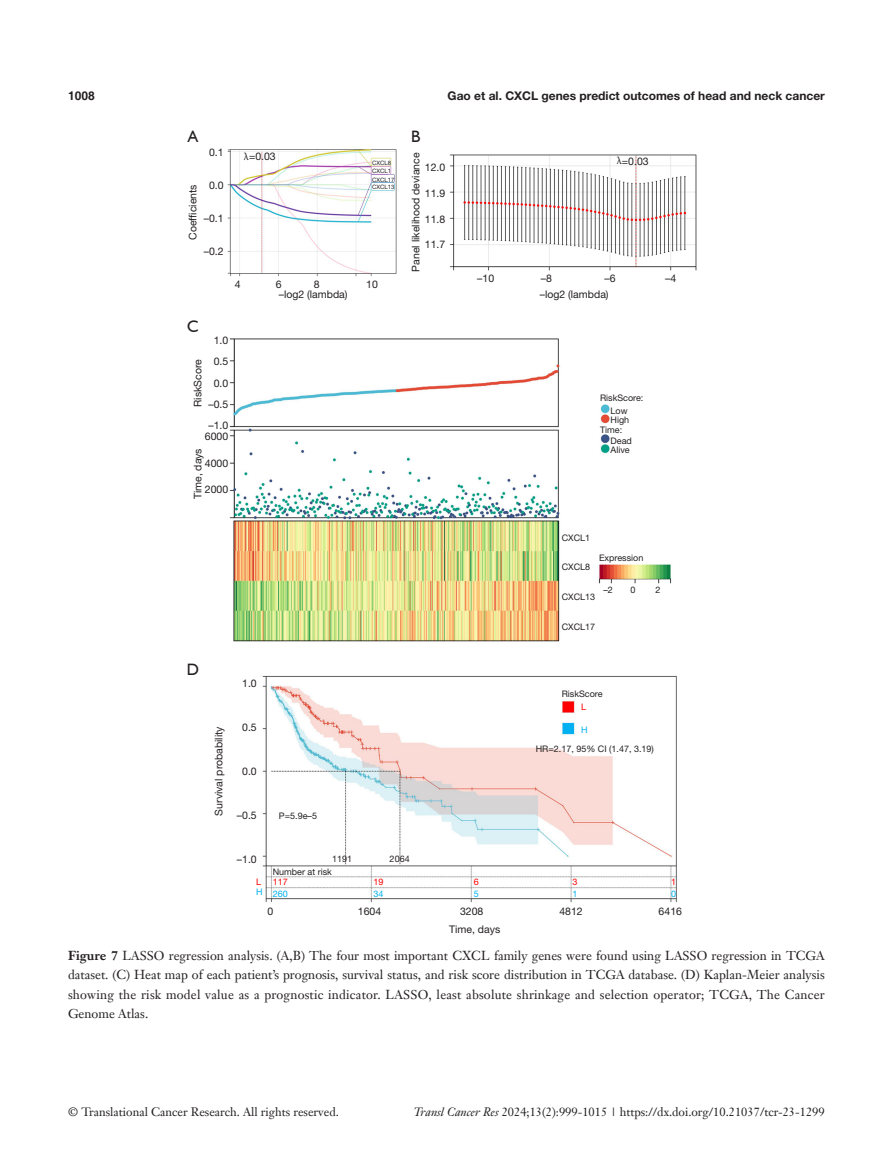
<style>
.page{position:relative;width:893px;height:1170px;background:#fff}
.page>*{position:absolute;margin:0;border:0;box-sizing:border-box;transform-origin:0 0}
.Cite{font:16.5px "Humanist 521 BT";color:#231f20}
.四级标题粗斜_上下不空行{font:12.75px/19.5px "Janson Text LT";letter-spacing:.015em;color:#231f20;text-align:justify}
.t1{font:12px "Janson Text LT";color:#231f20}
.t2{font:700 12px "Helvetica Neue LT Pro";color:#231f20}
.t3{font:700 12px "Helvetica";color:#231f20}
.B-References{font:10.5px "Helvetica Neue LT Pro";color:#231f20}
.B-References-2{font:9px "Helvetica Neue LT Pro";color:#231f20}
.B-References-3{font:9px "Helvetica Neue LT Pro";color:#fe0000}
.B-References-4{font:9px "Helvetica Neue LT Pro";color:#01b0f1}
.B-References-5{font:6px "Helvetica Neue LT Pro";color:#231f20}
.s1{font-family:"Minion Pro"}
.s2{font-weight:700}
.s3{font-style:italic}
</style>
<div class="page">
<img style="left:227px;top:149px;width:470px;height:493px">
<img style="left:262px;top:675px;width:415px;height:227px">
<p class="t3" style="left:68px;top:88px;width:28px">1008</p>
<p class="t2" style="left:448px;top:88px;width:379px">Gao et al. CXCL genes predict outcomes of head and neck cancer</p>
<p class="Cite" style="left:188px;top:126px;width:12px">A</p>
<p class="B-References" style="left:209px;top:145px;width:16px">0.1</p>
<p class="B-References" style="left:209px;top:179px;width:16px">0.0</p>
<p class="B-References" style="left:204px;top:212px;width:21px">–0.1</p>
<p class="B-References" style="left:204px;top:245px;width:21px">–0.2</p>
<p class="B-References" style="left:186px;top:240px;width:57px;rotate:-90deg">Coefficients</p>
<p class="Cite" style="left:187px;top:316px;width:13px">C</p>
<p class="B-References" style="left:244px;top:150px;width:33px"><span class="s1">λ</span>=0.03</p>
<p class="Cite" style="left:411px;top:126px;width:11px">B</p>
<p class="B-References" style="left:409px;top:271px;width:120px;rotate:-90deg">Panel likelihood deviance</p>
<p class="B-References-5" style="left:372px;top:159px;width:21px">CXCL8</p>
<p class="B-References" style="left:617px;top:154px;width:33px"><span class="s1">λ</span>=0.03</p>
<p class="B-References" style="left:425px;top:160px;width:22px">12.0</p>
<p class="B-References" style="left:425px;top:186px;width:22px">11.9</p>
<p class="B-References" style="left:425px;top:212px;width:22px">11.8</p>
<p class="B-References" style="left:425px;top:238px;width:22px">11.7</p>
<p class="B-References-5" style="left:372px;top:167px;width:21px">CXCL1</p>
<p class="B-References-5" style="left:372px;top:176px;width:24px">CXCL17</p>
<p class="B-References-5" style="left:372px;top:183px;width:24px">CXCL13</p>
<p class="B-References" style="left:235px;top:277px;width:7px">4</p>
<p class="B-References" style="left:276px;top:277px;width:7px">6</p>
<p class="B-References" style="left:314px;top:277px;width:7px">8</p>
<p class="B-References" style="left:366px;top:277px;width:13px">10</p>
<p class="B-References" style="left:477px;top:272px;width:18px">–10</p>
<p class="B-References" style="left:541px;top:272px;width:13px">–8</p>
<p class="B-References" style="left:605px;top:272px;width:13px">–6</p>
<p class="B-References" style="left:665px;top:272px;width:13px">–4</p>
<p class="B-References" style="left:279px;top:288px;width:70px">–log2 (lambda)</p>
<p class="B-References" style="left:540px;top:288px;width:70px">–log2 (lambda)</p>
<p class="B-References" style="left:214px;top:334px;width:16px">1.0</p>
<p class="B-References" style="left:214px;top:355px;width:16px">0.5</p>
<p class="B-References" style="left:214px;top:376px;width:16px">0.0</p>
<p class="B-References" style="left:208px;top:397px;width:21px">–0.5</p>
<p class="B-References" style="left:208px;top:419px;width:21px">–1.0</p>
<p class="B-References" style="left:191px;top:406px;width:49px;rotate:-90deg">RiskScore</p>
<p class="B-References" style="left:205px;top:430px;width:25px">6000</p>
<p class="B-References" style="left:205px;top:456px;width:25px">4000</p>
<p class="B-References" style="left:205px;top:483px;width:25px">2000</p>
<p class="B-References" style="left:191px;top:499px;width:53px;rotate:-90deg">Time, days</p>
<p class="B-References-2" style="left:600px;top:392px;width:45px">RiskScore:</p>
<p class="B-References-2" style="left:611px;top:405px;width:18px">Low</p>
<p class="B-References-2" style="left:611px;top:414px;width:20px">High</p>
<p class="B-References-2" style="left:611px;top:435px;width:23px">Dead</p>
<p class="B-References-2" style="left:611px;top:444px;width:21px">Alive</p>
<p class="B-References-2" style="left:600px;top:424px;width:24px">Time:</p>
<p class="Cite" style="left:187px;top:659px;width:14px">D</p>
<p class="B-References-2" style="left:562px;top:532px;width:30px">CXCL1</p>
<p class="B-References-2" style="left:599px;top:552px;width:46px">Expression</p>
<p class="B-References-2" style="left:603px;top:584px;width:11px">–2</p>
<p class="B-References-2" style="left:630px;top:584px;width:7px">0</p>
<p class="B-References-2" style="left:655px;top:584px;width:7px">2</p>
<p class="B-References-2" style="left:562px;top:561px;width:30px">CXCL8</p>
<p class="B-References-2" style="left:562px;top:591px;width:35px">CXCL13</p>
<p class="B-References-2" style="left:562px;top:621px;width:35px">CXCL17</p>
<p class="B-References" style="left:212px;top:815px;width:91px;rotate:-90deg">Survival probability</p>
<p class="B-References" style="left:242px;top:676px;width:16px">1.0</p>
<p class="B-References" style="left:242px;top:720px;width:16px">0.5</p>
<p class="B-References" style="left:242px;top:764px;width:16px">0.0</p>
<p class="B-References" style="left:237px;top:808px;width:21px">–0.5</p>
<p class="B-References" style="left:237px;top:852px;width:21px">–1.0</p>
<p class="B-References-3" style="left:256px;top:876px;width:7px">L</p>
<p class="B-References-4" style="left:256px;top:886px;width:8px">H</p>
<p class="B-References-2" style="left:279px;top:810px;width:40px">P=5.9e–5</p>
<p class="B-References-2" style="left:332px;top:853px;width:22px">1191</p>
<p class="B-References-2" style="left:390px;top:853px;width:22px">2064</p>
<p class="B-References-2" style="left:273px;top:865px;width:61px">Number at risk</p>
<p class="B-References-3" style="left:273px;top:876px;width:17px">117</p>
<p class="B-References-4" style="left:273px;top:887px;width:17px">260</p>
<p class="B-References-3" style="left:373px;top:876px;width:12px">19</p>
<p class="B-References-4" style="left:373px;top:887px;width:12px">34</p>
<p class="B-References-3" style="left:474px;top:876px;width:7px">6</p>
<p class="B-References-4" style="left:474px;top:887px;width:7px">5</p>
<p class="B-References-2" style="left:562px;top:688px;width:42px">RiskScore</p>
<p class="B-References-3" style="left:581px;top:700px;width:7px">L</p>
<p class="B-References-4" style="left:581px;top:724px;width:8px">H</p>
<p class="B-References-2" style="left:536px;top:743px;width:120px">HR=2.17, 95% CI (1.47, 3.19)</p>
<p class="B-References-3" style="left:572px;top:876px;width:7px">3</p>
<p class="B-References-4" style="left:572px;top:887px;width:7px">1</p>
<p class="B-References-3" style="left:671px;top:876px;width:7px">1</p>
<p class="B-References-4" style="left:671px;top:887px;width:7px">0</p>
<p class="B-References" style="left:267px;top:904px;width:7px">0</p>
<p class="B-References" style="left:358px;top:904px;width:25px">1604</p>
<p class="B-References" style="left:460px;top:904px;width:25px">3208</p>
<p class="B-References" style="left:559px;top:904px;width:25px">4812</p>
<p class="B-References" style="left:659px;top:904px;width:25px">6416</p>
<p class="B-References" style="left:449px;top:923px;width:53px">Time, days</p>
<p class="四级标题粗斜_上下不空行" style="left:68px;top:945px;width:758px"><span class="s2">Figure 7</span> LASSO regression analysis. (A,B) The four most important CXCL family genes were found using LASSO regression in TCGA dataset. (C) Heat map of each patient’s prognosis, survival status, and risk score distribution in TCGA database. (D) Kaplan-Meier analysis showing the risk model value as a prognostic indicator. LASSO, least absolute shrinkage and selection operator; TCGA, The Cancer Genome Atlas.</p>
<p class="t1" style="left:68px;top:1104px;width:272px">© Translational Cancer Research. All rights reserved.</p>
<p class="t1" style="left:414px;top:1104px;width:412px"><span class="s3">Transl Cancer Res</span> 2024;13(2):999-1015 | https://dx.doi.org/10.21037/tcr-23-1299</p>
</div>
